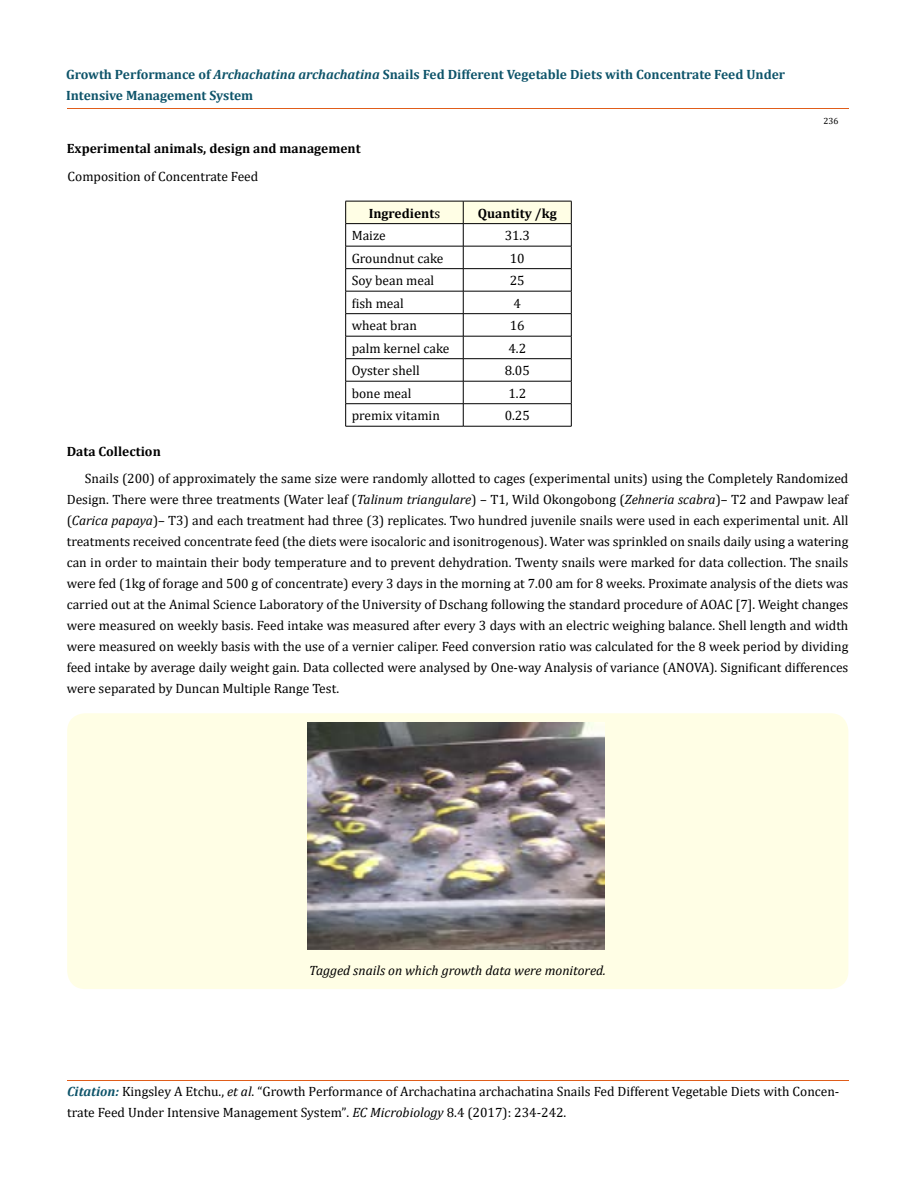
<style>
.page{position:relative;width:917px;height:1190px;background:#fff}
.page>*{position:absolute;margin:0;border:0;box-sizing:border-box;transform-origin:0 0}
.t1{font:13.5px/21px "Cambria";color:#000}
.t2{font:700 13.5px/21px "Cambria";color:#0e546a}
.t3{font:700 13.5px "Cambria";color:#000}
.t4{font:italic 13.5px "Cambria";color:#000}
.t5{font:9px "Cambria";color:#000}
.s1{font-style:italic}
.s2{font-weight:400}
.s3{font-weight:700;font-style:italic;color:#0e546a}
.s4{font-size:13.35px}
</style>
<div class="page">
<hr style="left:67px;top:1080px;width:781px;height:1px;background:#e05d1a">
<svg style="left:345px;top:201px;width:227px;height:225px"></svg>
<hr style="left:345px;top:426px;width:118px;height:1px;background:#000">
<hr style="left:463px;top:426px;width:108px;height:1px;background:#000">
<div style="left:67px;top:713px;width:781px;height:276px;background:#fffee5;border-radius:18px"></div>
<img style="left:307px;top:722px;width:298px;height:227px">
<p class="t2" style="left:66px;top:63px;width:720px">Growth Performance of <span class="s1">Archachatina archachatina</span> Snails Fed Different Vegetable Diets with Concentrate Feed Under<br>Intensive Management System</p>
<p class="t3" style="left:67px;top:139px;width:295px">Experimental animals, design and management</p>
<p class="t1" style="left:68px;top:165px;width:192px">Composition of Concentrate Feed</p>
<p class="t3" style="left:369px;top:203px;width:73px">Ingredient<span class="s2">s</span></p>
<p class="t3" style="left:478px;top:203px;width:80px">Quantity /kg</p>
<p class="t1" style="left:351px;top:225px;width:36px">Maize</p>
<p class="t1" style="left:504px;top:225px;width:27px">31.3</p>
<p class="t1" style="left:351px;top:247px;width:93px">Groundnut cake</p>
<p class="t1" style="left:510px;top:247px;width:16px">10</p>
<p class="t1" style="left:351px;top:270px;width:84px">Soy bean meal</p>
<p class="t1" style="left:510px;top:270px;width:16px">25</p>
<p class="t1" style="left:351px;top:292px;width:54px">fish meal</p>
<p class="t1" style="left:513px;top:292px;width:9px">4</p>
<p class="t1" style="left:351px;top:315px;width:67px">wheat bran</p>
<p class="t1" style="left:510px;top:315px;width:16px">16</p>
<p class="t1" style="left:351px;top:337px;width:99px">palm kernel cake</p>
<p class="t1" style="left:508px;top:337px;width:19px">4.2</p>
<p class="t1" style="left:351px;top:360px;width:70px">Oyster shell</p>
<p class="t1" style="left:504px;top:360px;width:27px">8.05</p>
<p class="t1" style="left:351px;top:382px;width:61px">bone meal</p>
<p class="t1" style="left:508px;top:382px;width:19px">1.2</p>
<p class="t1" style="left:351px;top:405px;width:90px">premix vitamin</p>
<p class="t1" style="left:504px;top:405px;width:27px">0.25</p>
<p class="t5" style="left:823px;top:116px;width:16px">236</p>
<p class="t3" style="left:67px;top:442px;width:96px">Data Collection</p>
<p class="t1" style="left:67px;top:468px;width:783px;text-align:justify;text-indent:18px">Snails (200) of approximately the same size were randomly allotted to cages (experimental units) using the Completely Randomized Design. There were three treatments (Water leaf (<span class="s1">Talinum triangulare</span>) – T1, Wild Okongobong (<span class="s1">Zehneria scabra</span>)– T2 and Pawpaw leaf (<span class="s1">Carica papaya</span>)– T3) and each treatment had three (3) replicates. Two hundred juvenile snails were used in each experimental unit. All treatments received concentrate feed (the diets were isocaloric and isonitrogenous). Water was sprinkled on snails daily using a watering can in order to maintain their body temperature and to prevent dehydration. Twenty snails were marked for data collection. The snails were fed (1kg of forage and 500 g of concentrate) every 3 days in the morning at 7.00 am for 8 weeks. Proximate analysis of the diets was carried out at the Animal Science Laboratory of the University of Dschang following the standard procedure of AOAC [7]. Weight changes were measured on weekly basis. Feed intake was measured after every 3 days with an electric weighing balance. Shell length and width were measured on weekly basis with the use of a vernier caliper. Feed conversion ratio was calculated for the 8 week period by dividing feed intake by average daily weight gain. Data collected were analysed by One-way Analysis of variance (ANOVA). Significant differences were separated by Duncan Multiple Range Test.</p>
<p class="t4" style="left:309px;top:960px;width:298px">Tagged snails on which growth data were monitored.</p>
<p class="t1" style="left:67px;top:1080px;width:773px"><span class="s3">Citation:</span> Kingsley A Etchu., <span class="s1">et al</span>. “Growth Performance of Archachatina archachatina Snails Fed Different Vegetable Diets with Concen&shy;trate Feed Under Intensive Management System”<span class="s4">.</span> <span class="s1">EC Microbiology</span> <span class="s4">8</span>.4 (2017): 234-242.</p>
</div>
